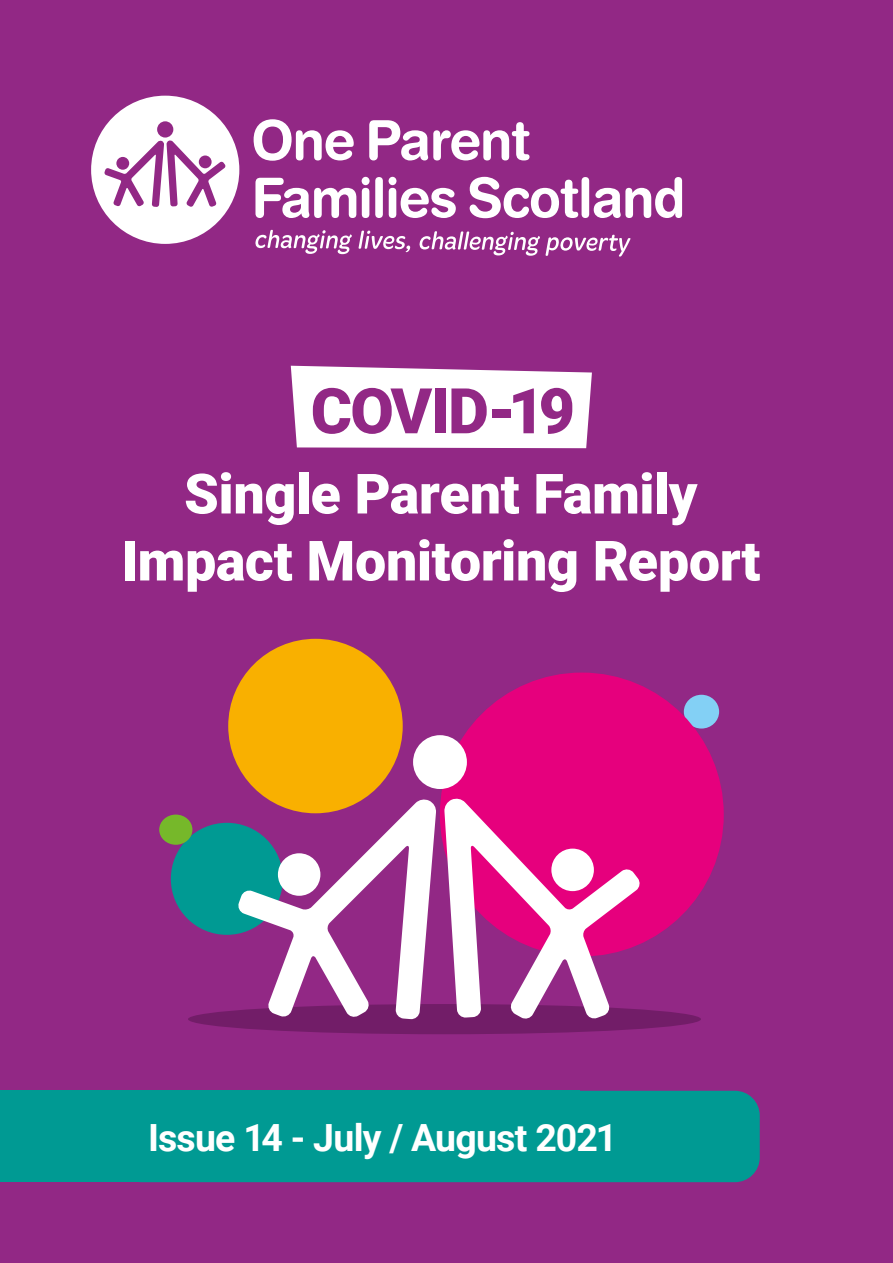
<style>
.page{position:relative;width:893px;height:1263px;background:#922885}
.page>*{position:absolute;margin:0;border:0;box-sizing:border-box;transform-origin:0 0}
.t1{font:900 63px "Roboto";letter-spacing:-.025em;color:#922885}
.t2{font:900 55.5px/67.1px "Roboto";letter-spacing:-.005em;color:#fff;text-align:center}
.t3{font:700 37.5px "Roboto";letter-spacing:-.025em;color:#fff}
</style>
<div class="page">
<div style="left:228px;top:639px;width:175px;height:174px;background:#f9b000;border-radius:50%"></div>
<div style="left:171px;top:823px;width:112px;height:112px;background:#009a93;border-radius:50%"></div>
<div style="left:159px;top:814px;width:33px;height:31px;background:#76b82a;border-radius:50%"></div>
<div style="left:684px;top:695px;width:35px;height:33px;background:#83d0f5;border-radius:50%"></div>
<div style="left:440px;top:672px;width:284px;height:284px;background:#e6007d;border-radius:50%"></div>
<div style="left:188px;top:1004px;width:513px;height:30px;background:#721d68;border-radius:50%"></div>
<svg style="left:444px;top:798px;width:197px;height:221px"></svg>
<svg style="left:237px;top:798px;width:199px;height:221px"></svg>
<div style="left:551px;top:849px;width:43px;height:42px;background:#fff;border-radius:50%"></div>
<div style="left:413px;top:735px;width:54px;height:54px;background:#fff;border-radius:50%"></div>
<div style="left:278px;top:853px;width:42px;height:43px;background:#fff;border-radius:50%"></div>
<svg style="left:291px;top:366px;width:301px;height:82px;background:#f8f2f7"></svg>
<svg style="left:91px;top:96px;width:148px;height:148px"></svg>
<svg style="left:254px;top:119px;width:100px;height:42px"></svg>
<svg style="left:369px;top:120px;width:160px;height:40px"></svg>
<svg style="left:255px;top:178px;width:101px;height:40px"></svg>
<svg style="left:362px;top:177px;width:8px;height:41px"></svg>
<div style="left:375px;top:177px;width:8px;height:41px;background:#fff;border-radius:4px"></div>
<svg style="left:389px;top:177px;width:67px;height:41px"></svg>
<svg style="left:470px;top:177px;width:108px;height:41px"></svg>
<div style="left:582px;top:177px;width:7px;height:41px;background:#fff;border-radius:4px"></div>
<svg style="left:594px;top:177px;width:88px;height:41px"></svg>
<svg style="left:255px;top:230px;width:97px;height:24px"></svg>
<svg style="left:358px;top:231px;width:52px;height:21px"></svg>
<svg style="left:419px;top:231px;width:212px;height:25px"></svg>
<div style="left:0;top:1091px;width:579px;height:91px;background:#009a93"></div>
<div style="left:117px;top:1091px;width:643px;height:91px;background:#009a93;border-radius:25px"></div>
<p class="t1" style="left:311px;top:367px;width:266px">COVID-19</p>
<p class="t2" style="left:121px;top:458px;width:641px">Single Parent Family<br>Impact Monitoring Report</p>
<p class="t3" style="left:148px;top:1111px;width:471px">Issue 14 - July / August 2021</p>
</div>
